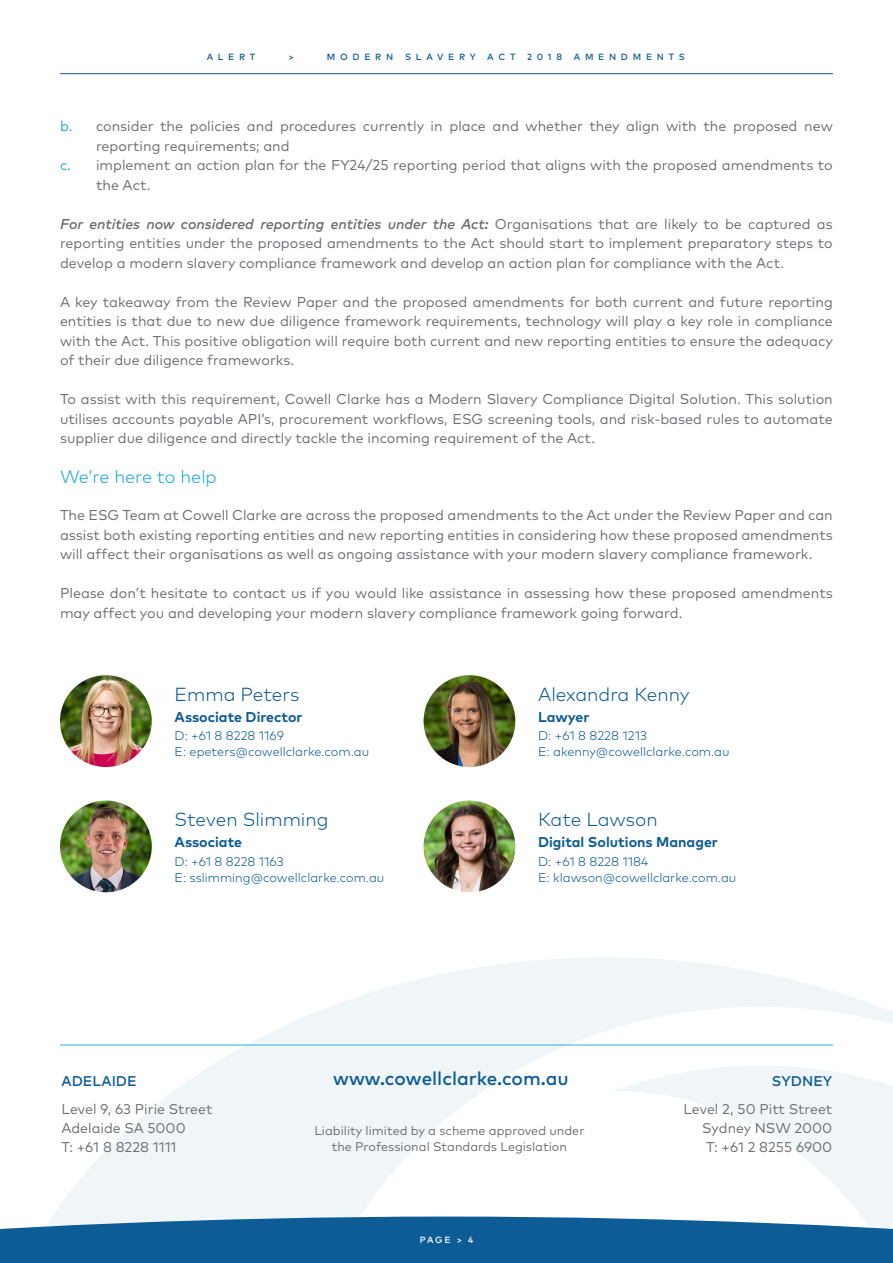
<style>
.page{position:relative;width:893px;height:1263px;background:#fff}
.page>*{position:absolute;margin:0;border:0;box-sizing:border-box;transform-origin:0 0}
.Copy_-_Newsletter{font:300 18.9px "Mark Pro";color:#0d5c96}
.t1{font:500 18.9px "Mark Pro";color:#0d5c96}
.Subheadings{font:300 18px "Mark Pro";color:#1da6df}
.Body_Copy{font:14.25px/19.5px "Mark Pro";color:#6c6d70;text-align:justify}
.Copy_-_Newsletter-2{font:700 14.25px "Mark Pro";color:#0d5c96}
.t2{font:14.1px "Mark Pro";color:#6c6d70}
.t3{font:500 14.1px "Mark Pro";color:#0d5c96}
.Copy_-_Newsletter-3{font:300 12.6px "Mark Pro";color:#0d5c96}
.t4{font:12.6px "Mark Pro";color:#6c6d70}
.t5{font:500 9px "Mark Pro";letter-spacing:.525em;color:#0d5c96}
.t6{font:500 9px "Mark Pro";color:#fff}
.s1{color:#1da6df}
.s2{font-weight:500;font-style:italic}
</style>
<div class="page">
<hr style="left:60px;top:73px;width:773px;height:1px;background:#0d5c96">
<svg style="left:0;top:958px;width:893px;height:305px"></svg>
<img style="left:60px;top:800px;width:92px;height:92px;border-radius:46px">
<img style="left:424px;top:675px;width:91px;height:92px;border-radius:46px">
<img style="left:60px;top:675px;width:92px;height:92px;border-radius:46px">
<img style="left:424px;top:800px;width:91px;height:92px;border-radius:46px">
<hr style="left:60px;top:1044px;width:773px;height:1px;background:#26b1e6">
<p class="t5" style="left:207px;top:50px;width:50px">ALERT</p>
<p class="t5" style="left:288px;top:50px;width:7px">&gt;</p>
<p class="t5" style="left:327px;top:50px;width:68px">MODERN</p>
<p class="t5" style="left:405px;top:50px;width:72px">SLAVERY</p>
<p class="t5" style="left:487px;top:50px;width:30px">ACT</p>
<p class="t5" style="left:527px;top:50px;width:36px">2018</p>
<p class="t5" style="left:574px;top:50px;width:113px">AMENDMENTS</p>
<p class="Body_Copy" style="left:96px;top:115px;width:738px;text-indent:-36px"><span class="s1">b.</span> consider the policies and procedures currently in place and whether they align with the proposed new reporting requirements; and</p>
<p class="Body_Copy" style="left:96px;top:154px;width:738px;text-indent:-36px"><span class="s1">c.</span> implement an action plan for the FY24/25 reporting period that aligns with the proposed amendments to the Act.</p>
<p class="Body_Copy" style="left:60px;top:213px;width:774px"><span class="s2">For entities now considered reporting entities under the Act:</span> Organisations that are likely to be captured as reporting entities under the proposed amendments to the Act should start to implement preparatory steps to develop a modern slavery compliance framework and develop an action plan for compliance with the Act.</p>
<p class="Body_Copy" style="left:60px;top:291px;width:774px">A key takeaway from the Review Paper and the proposed amendments for both current and future reporting entities is that due to new due diligence framework requirements, technology will play a key role in compliance with the Act. This positive obligation will require both current and new reporting entities to ensure the adequacy of their due diligence frameworks.</p>
<p class="Body_Copy" style="left:60px;top:388px;width:774px">To assist with this requirement, Cowell Clarke has a Modern Slavery Compliance Digital Solution. This solution utilises accounts payable API’s, procurement workflows, ESG screening tools, and risk-based rules to automate supplier due diligence and directly tackle the incoming requirement of the Act.</p>
<p class="Subheadings" style="left:60px;top:463px;width:158px">We’re here to help</p>
<p class="Body_Copy" style="left:60px;top:504px;width:774px">The ESG Team at Cowell Clarke are across the proposed amendments to the Act under the Review Paper and can assist both existing reporting entities and new reporting entities in considering how these proposed amendments will affect their organisations as well as ongoing assistance with your modern slavery compliance framework.</p>
<p class="Body_Copy" style="left:60px;top:582px;width:774px">Please don’t hesitate to contact us if you would like assistance in assessing how these proposed amendments may affect you and developing your modern slavery compliance framework going forward.</p>
<p class="Copy_-_Newsletter" style="left:175px;top:680px;width:126px">Emma Peters</p>
<p class="Copy_-_Newsletter-2" style="left:175px;top:706px;width:129px">Associate Director</p>
<p class="Copy_-_Newsletter-3" style="left:175px;top:726px;width:111px">D: +61 8 8228 1169</p>
<p class="Copy_-_Newsletter-3" style="left:175px;top:742px;width:196px">E: epeters@cowellclarke.com.au</p>
<p class="Copy_-_Newsletter" style="left:175px;top:805px;width:155px">Steven Slimming</p>
<p class="Copy_-_Newsletter-2" style="left:175px;top:831px;width:69px">Associate</p>
<p class="Copy_-_Newsletter-3" style="left:175px;top:852px;width:111px">D: +61 8 8228 1163</p>
<p class="Copy_-_Newsletter-3" style="left:175px;top:868px;width:211px">E: sslimming@cowellclarke.com.au</p>
<p class="Copy_-_Newsletter" style="left:538px;top:680px;width:153px">Alexandra Kenny</p>
<p class="Copy_-_Newsletter-2" style="left:538px;top:706px;width:53px">Lawyer</p>
<p class="Copy_-_Newsletter-3" style="left:538px;top:726px;width:110px">D: +61 8 8228 1213</p>
<p class="Copy_-_Newsletter-3" style="left:538px;top:742px;width:193px">E: akenny@cowellclarke.com.au</p>
<p class="Copy_-_Newsletter" style="left:538px;top:805px;width:121px">Kate Lawson</p>
<p class="Copy_-_Newsletter-2" style="left:538px;top:831px;width:181px">Digital Solutions Manager</p>
<p class="Copy_-_Newsletter-3" style="left:538px;top:852px;width:112px">D: +61 8 8228 1184</p>
<p class="Copy_-_Newsletter-3" style="left:538px;top:868px;width:200px">E: klawson@cowellclarke.com.au</p>
<p class="t3" style="left:61px;top:1071px;width:77px">ADELAIDE</p>
<p class="t2" style="left:61px;top:1098px;width:152px">Level 9, 63 Pirie Street</p>
<p class="t2" style="left:61px;top:1117px;width:126px">Adelaide SA 5000</p>
<p class="t2" style="left:61px;top:1136px;width:117px">T: +61 8 8228 1111</p>
<p class="t1" style="left:333px;top:1064px;width:237px">www.cowellclarke.com.au</p>
<p class="t4" style="left:314px;top:1121px;width:272px">Liability limited by a scheme approved under</p>
<p class="t4" style="left:332px;top:1136px;width:237px">the Professional Standards Legislation</p>
<p class="t6" style="left:420px;top:1233px;width:55px">PAGE &gt; 4</p>
<p class="t3" style="left:772px;top:1071px;width:62px">SYDNEY</p>
<p class="t2" style="left:683px;top:1098px;width:150px">Level 2, 50 Pitt Street</p>
<p class="t2" style="left:702px;top:1117px;width:132px">Sydney NSW 2000</p>
<p class="t2" style="left:706px;top:1136px;width:128px">T: +61 2 8255 6900</p>
</div>
